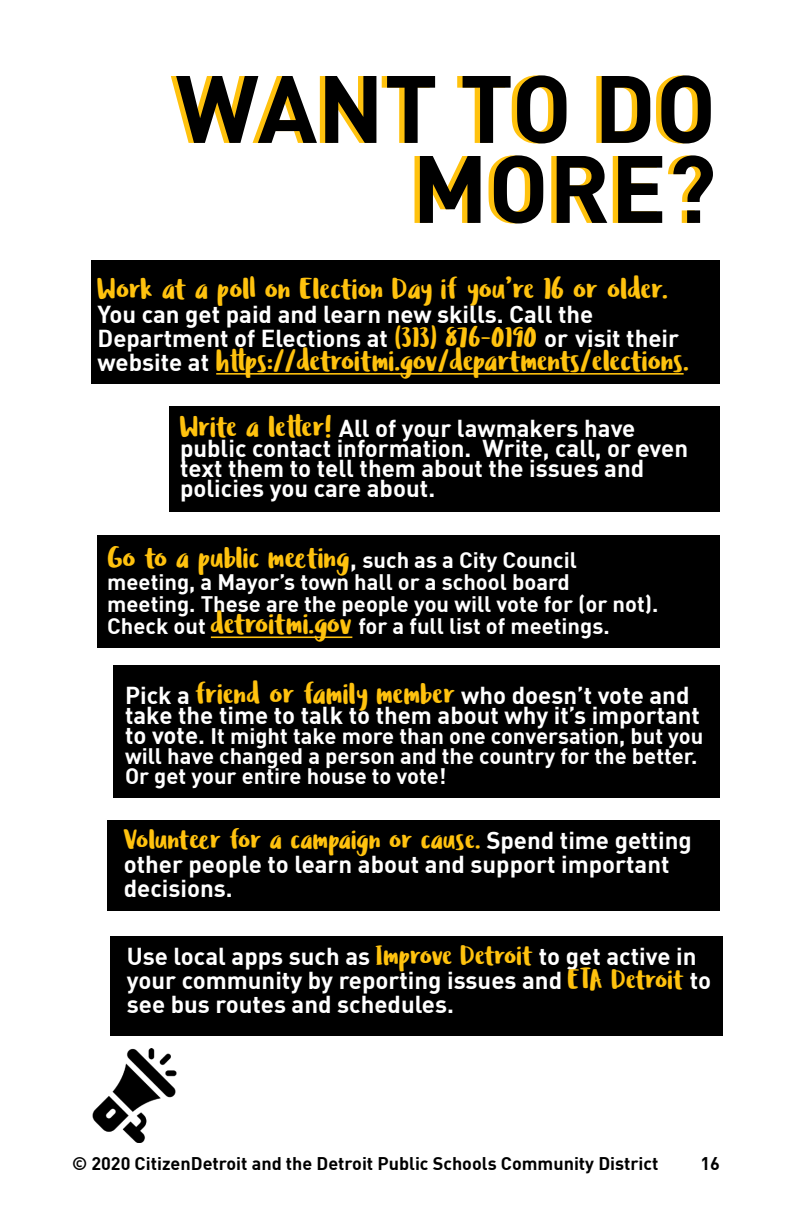
<style>
.page{position:relative;width:792px;height:1224px;background:#fff}
.page>*{position:absolute;margin:0;border:0;box-sizing:border-box;transform-origin:0 0}
.t1{font:700 94px/80px "DIN";color:#000;text-align:right}
.t2{font:30px "Ludicrous";color:#ffc20e}
.t3{font:28px "Ludicrous";color:#ffc20e}
.t4{font:700 24px/24px "DIN";color:#fff}
.t5{font:700 22px/20px "DIN";color:#fff}
.t6{font:700 18px "DIN";color:#000}
.s1{font-family:"Ludicrous";font-weight:400;font-size:28px;color:#ffc20e}
.s2{font-family:"DIN";font-weight:700;font-size:24px;color:#fff}
.s3{font-family:"Ludicrous";font-weight:400;font-size:30px;color:#ffc20e}
.s4{font-family:"DIN";font-weight:700;font-size:22px;color:#fff}
.s5{font-size:24px}
</style>
<div class="page">
<div style="left:108px;top:821px;width:612px;height:90px;background:#000"></div>
<div style="left:114px;top:665px;width:606px;height:133px;background:#000"></div>
<div style="left:98px;top:535px;width:622px;height:113px;background:#000"></div>
<hr style="left:211px;top:636px;width:141px;height:2px;background:#ffc20e">
<div style="left:170px;top:407px;width:550px;height:105px;background:#000"></div>
<div style="left:91px;top:260px;width:629px;height:124px;background:#000"></div>
<hr style="left:216px;top:373px;width:468px;height:2px;background:#ffc20e">
<img style="left:92px;top:1048px;width:85px;height:95px">
<div style="left:111px;top:936px;width:612px;height:99px;background:#000"></div>
<h1 class="t1" style="left:176px;top:65px;width:542px">WANT TO DO<br>MORE?</h1>
<p class="t2" style="left:98px;top:268px;width:572px">Work at a poll on Election Day if you’re 16 or older.</p>
<p class="t4" style="left:98px;top:301px;width:583px">You can get paid and learn new skills. Call the<br>Department of Elections at <span class="s1">(313) 876-0190</span> or visit their</p>
<p class="t2" style="left:98px;top:340px;width:593px"><span class="s2">website at</span> https://detroitmi.gov/departments/elections.</p>
<p class="t4" style="left:180px;top:417px;width:510px;line-height:20px"><span class="s3">Write a letter!</span> All of your lawmakers have public contact information. Write, call, or even text them to tell them about the issues and policies you care about.</p>
<p class="t2" style="left:107px;top:537px;width:471px">Go to a public meeting<span class="s2">,</span> <span class="s4">such as a City Council</span></p>
<p class="t5" style="left:107px;top:570px;width:553px;line-height:22px">meeting, a Mayor’s town hall or a school board meeting. These are the people you will vote for (or not).<br>Check out <span class="s3">detroitmi.gov</span> for a full list of meetings.</p>
<p class="t4" style="left:125px;top:685px;width:577px;line-height:20px">Pick a <span class="s3">friend or family member</span> who doesn’t vote and take the time to talk to them about why it’s important</p>
<p class="t5" style="left:125px;top:725px;width:580px"><span class="s5">to vote.</span> It might take more than one conversation, but you will have changed a person and the country for the better.<br>Or get your entire house to vote!</p>
<p class="t3" style="left:124px;top:820px;width:570px">Volunteer for a campaign or cause. <span class="s2">Spend time getting</span></p>
<p class="t4" style="left:124px;top:852px;width:547px">other people to learn about and support important decisions.</p>
<p class="t4" style="left:127px;top:943px;width:586px">Use local apps such as <span class="s1">Improve Detroit</span> to get active in your community by reporting issues and <span class="s1">ETA Detroit</span> to see bus routes and schedules.</p>
<p class="t6" style="left:72px;top:1152px;width:588px">© 2020 CitizenDetroit and the Detroit Public Schools Community District</p>
<p class="t6" style="left:700px;top:1152px;width:21px">16</p>
</div>
